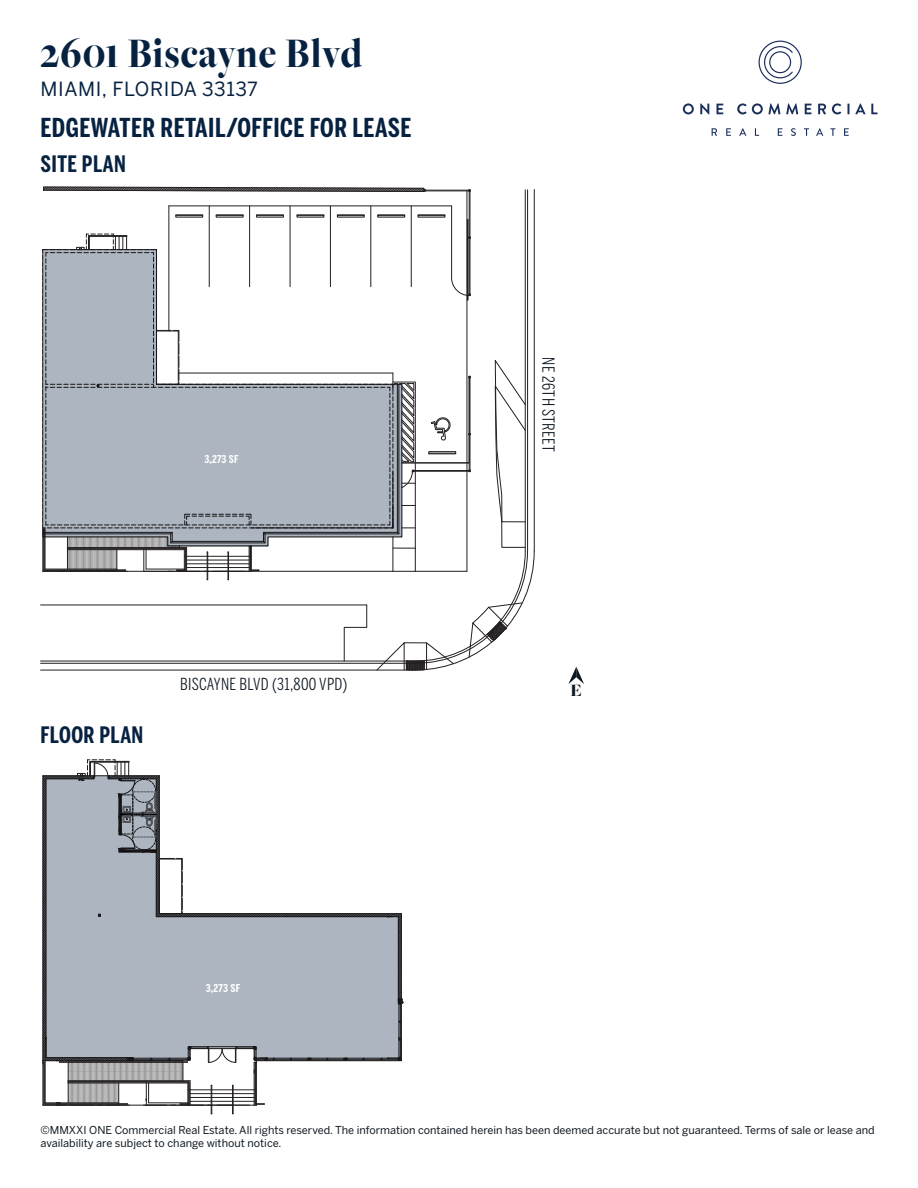
<style>
.page{position:relative;width:918px;height:1188px;background:#fff}
.page>*{position:absolute;margin:0;border:0;box-sizing:border-box;transform-origin:0 0}
.t1{font:900 43.65px "Freight Big Pro";letter-spacing:.02em;color:#072241;scale:.87 1}
.t2{font:700 25.95px "Benton Sans Comp";letter-spacing:.02em;color:#072241}
.t3{font:700 22.5px "Benton Sans Comp";letter-spacing:.02em;color:#072241}
.t4{font:19.35px "Benton Sans";letter-spacing:.03em;color:#072241}
.t5{font:900 18px "Freight Big Pro";color:#0e1821}
.t6{font:16.5px "Benton Sans Comp";letter-spacing:.02em;color:#0e1821}
.t7{font:10.8px/13px "Benton Sans";color:#0e1821}
.t8{font:700 10.8px "Benton Sans Comp";letter-spacing:.015em;color:#fff}
</style>
<div class="page">
<svg style="left:43px;top:760px;width:360px;height:354px"></svg>
<svg style="left:759px;top:41px;width:43px;height:43px"></svg>
<svg style="left:683px;top:103px;width:11px;height:11px"></svg>
<svg style="left:700px;top:103px;width:9px;height:11px"></svg>
<svg style="left:717px;top:104px;width:6px;height:10px"></svg>
<svg style="left:737px;top:103px;width:43px;height:11px"></svg>
<svg style="left:786px;top:103px;width:12px;height:11px"></svg>
<svg style="left:805px;top:104px;width:6px;height:10px"></svg>
<svg style="left:818px;top:104px;width:8px;height:10px"></svg>
<svg style="left:832px;top:103px;width:9px;height:11px"></svg>
<svg style="left:847px;top:104px;width:2px;height:10px"></svg>
<svg style="left:855px;top:103px;width:22px;height:11px"></svg>
<svg style="left:712px;top:128px;width:5px;height:8px"></svg>
<svg style="left:726px;top:128px;width:5px;height:8px"></svg>
<svg style="left:739px;top:128px;width:7px;height:8px"></svg>
<svg style="left:755px;top:128px;width:4px;height:8px"></svg>
<svg style="left:778px;top:128px;width:4px;height:8px"></svg>
<svg style="left:791px;top:128px;width:5px;height:8px"></svg>
<svg style="left:804px;top:128px;width:5px;height:8px"></svg>
<svg style="left:816px;top:128px;width:7px;height:8px"></svg>
<svg style="left:830px;top:128px;width:5px;height:8px"></svg>
<svg style="left:844px;top:128px;width:5px;height:8px"></svg>
<hr style="left:469px;top:191px;width:1px;height:46px;background:#231f20">
<hr style="left:470px;top:191px;width:1px;height:46px;background:#231f20">
<hr style="left:425px;top:191px;width:44px;height:1px;background:#231f20">
<hr style="left:425px;top:190px;width:44px;height:1px;background:#231f20">
<hr style="left:169px;top:206px;width:1px;height:125px;background:#231f20">
<hr style="left:209px;top:206px;width:1px;height:81px;background:#231f20">
<hr style="left:249px;top:206px;width:1px;height:81px;background:#231f20">
<hr style="left:290px;top:206px;width:1px;height:81px;background:#231f20">
<hr style="left:330px;top:206px;width:1px;height:81px;background:#231f20">
<hr style="left:371px;top:206px;width:1px;height:81px;background:#231f20">
<hr style="left:411px;top:206px;width:1px;height:81px;background:#231f20">
<hr style="left:451px;top:206px;width:1px;height:72px;background:#231f20">
<hr style="left:467px;top:191px;width:1px;height:380px;background:#231f20">
<hr style="left:534px;top:189px;width:1px;height:362px;background:#231f20">
<hr style="left:525px;top:190px;width:1px;height:361px;background:#231f20">
<hr style="left:527px;top:190px;width:1px;height:361px;background:#231f20">
<hr style="left:41px;top:661px;width:374px;height:1px;background:#231f20">
<hr style="left:41px;top:663px;width:374px;height:1px;background:#231f20">
<hr style="left:41px;top:670px;width:374px;height:1px;background:#231f20">
<hr style="left:41px;top:605px;width:326px;height:1px;background:#231f20">
<svg style="left:43px;top:187px;width:383px;height:5px"></svg>
<hr style="left:169px;top:206px;width:282px;height:1px;background:#231f20">
<div style="left:418px;top:215px;width:27px;height:2px;border:1px solid #231f20"></div>
<div style="left:378px;top:215px;width:27px;height:2px;border:1px solid #231f20"></div>
<div style="left:337px;top:215px;width:27px;height:2px;border:1px solid #231f20"></div>
<div style="left:297px;top:215px;width:27px;height:2px;border:1px solid #231f20"></div>
<div style="left:256px;top:215px;width:28px;height:2px;border:1px solid #231f20"></div>
<div style="left:216px;top:215px;width:27px;height:2px;border:1px solid #231f20"></div>
<div style="left:176px;top:215px;width:27px;height:2px;border:1px solid #231f20"></div>
<svg style="left:42px;top:234px;width:492px;height:437px"></svg>
<svg style="left:43px;top:250px;width:359px;height:297px;fill:#adb6c0"></svg>
<svg style="left:43px;top:776px;width:359px;height:285px;fill:#adb6c0"></svg>
<svg style="left:568px;top:667px;width:16px;height:17px"></svg>
<h1 class="t1" style="left:40px;top:24px;width:371px">2601 Biscayne Blvd</h1>
<h3 class="t4" style="left:40px;top:77px;width:219px">MIAMI, FLORIDA 33137</h3>
<h2 class="t2" style="left:40px;top:113px;width:372px">EDGEWATER RETAIL/OFFICE FOR LEASE</h2>
<h3 class="t3" style="left:41px;top:151px;width:87px">SITE PLAN</h3>
<p class="t8" style="left:204px;top:452px;width:36px">3,273 SF</p>
<h3 class="t3" style="left:41px;top:722px;width:104px">FLOOR PLAN</h3>
<h3 class="t6" style="left:180px;top:675px;width:169px">BISCAYNE BLVD (31,800 VPD)</h3>
<p class="t8" style="left:206px;top:982px;width:36px">3,273 SF</p>
<h3 class="t6" style="left:558px;top:357px;width:96px;rotate:90deg">NE 26TH STREET</h3>
<h3 class="t5" style="left:571px;top:678px;width:13px">E</h3>
<p class="t7" style="left:40px;top:1123px;width:836px">©MMXXI ONE Commercial Real Estate. All rights reserved. The information contained herein has been deemed accurate but not guaranteed. Terms of sale or lease and availability are subject to change without notice.</p>
</div>
